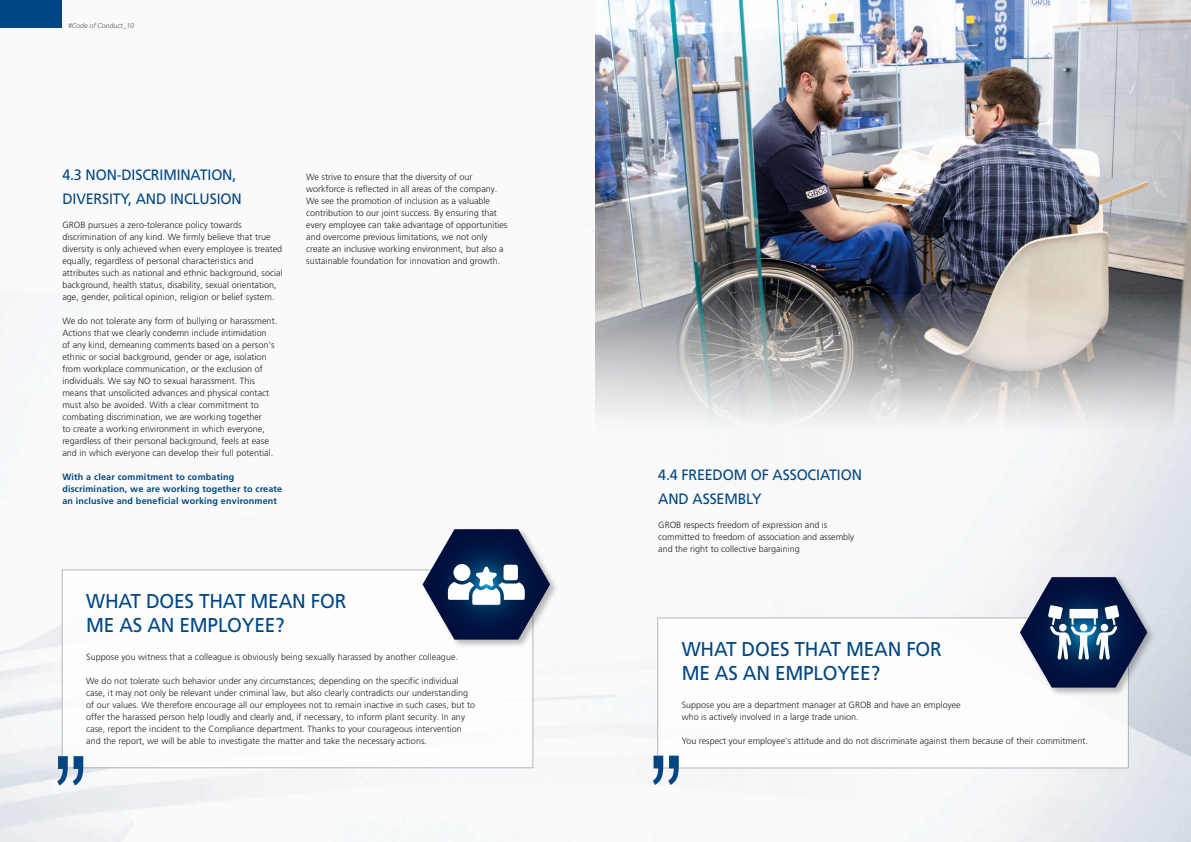
<style>
.page{position:relative;width:1191px;height:842px;background:#fff}
.page>*{position:absolute;margin:0;border:0;box-sizing:border-box;transform-origin:0 0}
._03b_Grundtext_Versalien_blau_12pt{font:20px/24px "Frutiger LT Pro";letter-spacing:-.01em;color:#004684;scale:.95 1}
._03b_Grundtext_Versalien_blau_12pt-2{font:15px/24px "Frutiger LT Pro";letter-spacing:-.01em;color:#004684;scale:.95 1}
._03b_Grundtext_Versalien_blau_12pt-3{font:300 9px/12px "Frutiger LT Pro";letter-spacing:.005em;color:#231f20}
._03b_Grundtext_Versalien_blau_12pt-4{font:700 9px/12px "Frutiger LT Pro";letter-spacing:.02em;color:#004684}
._03b_Grundtext_Versalien_blau_12pt-5{font:italic 300 7px "Frutiger LT Pro";color:#57585a}
</style>
<div class="page">
<div style="left:0;top:0;width:62px;height:28px;background:#004684"></div>
<div style="left:62px;top:569px;width:471px;height:199px;background:#fff;border:1px solid #a1a7ac"></div>
<div style="left:421px;top:528px;width:138px;height:121px;background:#231f20;opacity:.3"></div>
<svg style="left:57px;top:756px;width:26px;height:29px"></svg>
<div style="left:657px;top:617px;width:471px;height:151px;background:#fff;border:1px solid #a1a7ac"></div>
<div style="left:1018px;top:576px;width:138px;height:121px;background:#231f20;opacity:.3"></div>
<svg style="left:653px;top:756px;width:26px;height:29px"></svg>
<svg style="left:422px;top:529px;width:128px;height:111px"></svg>
<div style="left:503px;top:565px;width:15px;height:15px;background:#fff;border-radius:3px"></div>
<svg style="left:1020px;top:577px;width:127px;height:111px"></svg>
<div style="left:1059px;top:624px;width:7px;height:7px;background:#fff;border-radius:50%"></div>
<div style="left:1100px;top:624px;width:8px;height:7px;background:#fff;border-radius:50%"></div>
<div style="left:1080px;top:624px;width:7px;height:7px;background:#fff;border-radius:50%"></div>
<img style="left:595px;top:0;width:596px;height:432px">
<p class="_03b_Grundtext_Versalien_blau_12pt-5" style="left:68px;top:22px;width:68px">#Code of Conduct_10</p>
<p class="_03b_Grundtext_Versalien_blau_12pt-2" style="left:62px;top:163px;width:190px">4.3 NON-DISCRIMINATION,<br>DIVERSITY, AND INCLUSION</p>
<p class="_03b_Grundtext_Versalien_blau_12pt-3" style="left:62px;top:219px;width:222px">GROB pursues a zero-tolerance policy towards discrimination of any kind. We firmly believe that true diversity is only achieved when every employee is treated equally, regardless of personal characteristics and attributes such as national and ethnic background, social background, health status, disability, sexual orientation, age, gender, political opinion, religion or belief system.</p>
<p class="_03b_Grundtext_Versalien_blau_12pt-3" style="left:62px;top:315px;width:216px">We do not tolerate any form of bullying or harassment.<br>Actions that we clearly condemn include intimidation<br>of any kind, demeaning comments based on a person's ethnic or social background, gender or age, isolation from workplace communication, or the exclusion of individuals. We say NO to sexual harassment. This means that unsolicited advances and physical contact must also be avoided. With a clear commitment to combating discrimination, we are working together<br>to create a working environment in which everyone, regardless of their personal background, feels at ease and in which everyone can develop their full potential.</p>
<p class="_03b_Grundtext_Versalien_blau_12pt-4" style="left:62px;top:471px;width:221px">With a clear commitment to combating discrimination, we are working together to create an inclusive and beneficial working environment</p>
<p class="_03b_Grundtext_Versalien_blau_12pt-3" style="left:306px;top:171px;width:203px">We strive to ensure that the diversity of our workforce is reflected in all areas of the company.<br>We see the promotion of inclusion as a valuable contribution to our joint success. By ensuring that every employee can take advantage of opportunities and overcome previous limitations, we not only create an inclusive working environment, but also a sustainable foundation for innovation and growth.</p>
<p class="_03b_Grundtext_Versalien_blau_12pt" style="left:86px;top:589px;width:275px">WHAT DOES THAT MEAN FOR<br>ME AS AN EMPLOYEE?</p>
<p class="_03b_Grundtext_Versalien_blau_12pt-3" style="left:86px;top:651px;width:373px">Suppose you witness that a colleague is obviously being sexually harassed by another colleague.</p>
<p class="_03b_Grundtext_Versalien_blau_12pt-3" style="left:86px;top:675px;width:390px">We do not tolerate such behavior under any circumstances; depending on the specific individual case, it may not only be relevant under criminal law, but also clearly contradicts our understanding of our values. We therefore encourage all our employees not to remain inactive in such cases, but to offer the harassed person help loudly and clearly and, if necessary, to inform plant security. In any case, report the incident to the Compliance department. Thanks to your courageous intervention and the report, we will be able to investigate the matter and take the necessary actions.</p>
<p class="_03b_Grundtext_Versalien_blau_12pt-2" style="left:658px;top:463px;width:216px">4.4 FREEDOM OF ASSOCIATION<br>AND ASSEMBLY</p>
<p class="_03b_Grundtext_Versalien_blau_12pt-3" style="left:658px;top:519px;width:197px">GROB respects freedom of expression and is committed to freedom of association and assembly and the right to collective bargaining</p>
<p class="_03b_Grundtext_Versalien_blau_12pt" style="left:681px;top:637px;width:275px">WHAT DOES THAT MEAN FOR<br>ME AS AN EMPLOYEE?</p>
<p class="_03b_Grundtext_Versalien_blau_12pt-3" style="left:681px;top:699px;width:280px">Suppose you are a department manager at GROB and have an employee who is actively involved in a large trade union.</p>
<p class="_03b_Grundtext_Versalien_blau_12pt-3" style="left:681px;top:735px;width:408px">You respect your employee's attitude and do not discriminate against them because of their commitment.</p>
</div>
